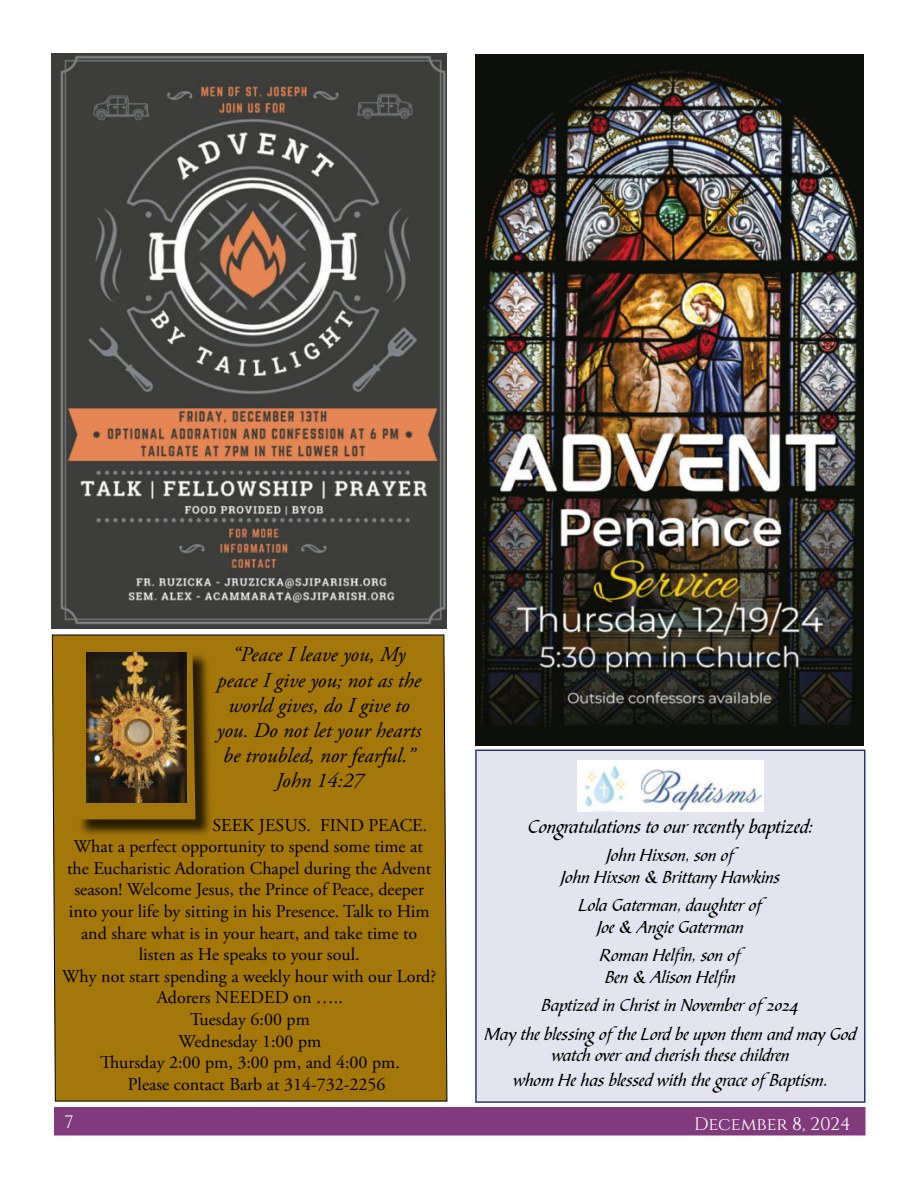
<style>
.page{position:relative;width:918px;height:1188px;background:#fff}
.page>*{position:absolute;margin:0;border:0;box-sizing:border-box;transform-origin:0 0}
.Body_Text{font:italic 21px/25.2px "Adobe Garamond Pro";color:#000;text-align:center}
.FDS_Letter_body{font:19.5px "Bible Scr T";color:#000}
.Body_Text-2{font:18px/21.6px "Adobe Garamond Pro";color:#000;text-align:center}
.FDS_Letter_body-2{font:18px/21.6px "Bible Scr T";color:#000;text-align:center}
.t1{font:18px "Stjkxq Cinzel";color:#fff}
.t2{font:18px "Dypydr Cinzel";color:#fff}
</style>
<div class="page">
<div style="left:55px;top:1108px;width:810px;height:27px;background:#813a7b"></div>
<div style="left:54px;top:1107px;width:812px;height:29px;border:2px solid #813a7b"></div>
<img style="left:52px;top:54px;width:395px;height:574px">
<div style="left:51px;top:634px;width:397px;height:468px;background:#a4770a"></div>
<div style="left:76px;top:652px;width:137px;height:185px;background:#000;opacity:.75"></div>
<div style="left:73px;top:650px;width:122px;height:169px;background:#a4770a"></div>
<img style="left:86px;top:652px;width:101px;height:151px">
<img style="left:475px;top:54px;width:389px;height:691px">
<div style="left:476px;top:750px;width:389px;height:352px;background:#e3e4ef"></div>
<div style="left:475px;top:750px;width:391px;height:353px;border:2px solid #283673"></div>
<img style="left:577px;top:761px;width:187px;height:50px">
<p class="Body_Text" style="left:217px;top:643px;width:206px">“Peace I leave you, My peace I give you; not as the world gives, do I give to you. Do not let your hearts be troubled, nor fearful.”<br>John 14:27</p>
<p class="Body_Text-2" style="left:212px;top:815px;width:216px">SEEK JESUS. FIND PEACE.</p>
<p class="Body_Text-2" style="left:67px;top:836px;width:366px">What a perfect opportunity to spend some time at the Eucharistic Adoration Chapel during the Advent season! Welcome Jesus, the Prince of Peace, deeper into your life by sitting in his Presence. Talk to Him and share what is in your heart, and take time to listen as He speaks to your soul.</p>
<p class="Body_Text-2" style="left:62px;top:966px;width:375px">Why not start spending a weekly hour with our Lord?<br>Adorers NEEDED on …..</p>
<p class="Body_Text-2" style="left:190px;top:1009px;width:121px">Tuesday 6:00 pm</p>
<p class="Body_Text-2" style="left:179px;top:1031px;width:144px">Wednesday 1:00 pm</p>
<p class="Body_Text-2" style="left:100px;top:1052px;width:301px">Thursday 2:00 pm, 3:00 pm, and 4:00 pm.</p>
<p class="Body_Text-2" style="left:128px;top:1074px;width:259px">Please contact Barb at 314-732-2256</p>
<p class="FDS_Letter_body" style="left:528px;top:816px;width:286px">Congratulations to our recently baptized:</p>
<p class="FDS_Letter_body-2" style="left:561px;top:846px;width:221px">John Hixson, son of<br>John Hixson &amp; Brittany Hawkins</p>
<p class="FDS_Letter_body-2" style="left:578px;top:896px;width:185px">Lola Gaterman, daughter of<br>Joe &amp; Angie Gaterman</p>
<p class="FDS_Letter_body-2" style="left:600px;top:946px;width:142px;text-align:left">Roman Helfin, son of<br>Ben &amp; Alison Helfin</p>
<p class="FDS_Letter_body-2" style="left:542px;top:996px;width:259px">Baptized in Christ in November of 2024</p>
<p class="FDS_Letter_body-2" style="left:484px;top:1024px;width:373px">May the blessing of the Lord be upon them and may God watch over and cherish these children</p>
<p class="FDS_Letter_body-2" style="left:513px;top:1071px;width:316px">whom He has blessed with the grace of Baptism.</p>
<p class="t2" style="left:65px;top:1111px;width:11px">7</p>
<p class="t1" style="left:694px;top:1114px;width:158px">December 8, 2024</p>
</div>
